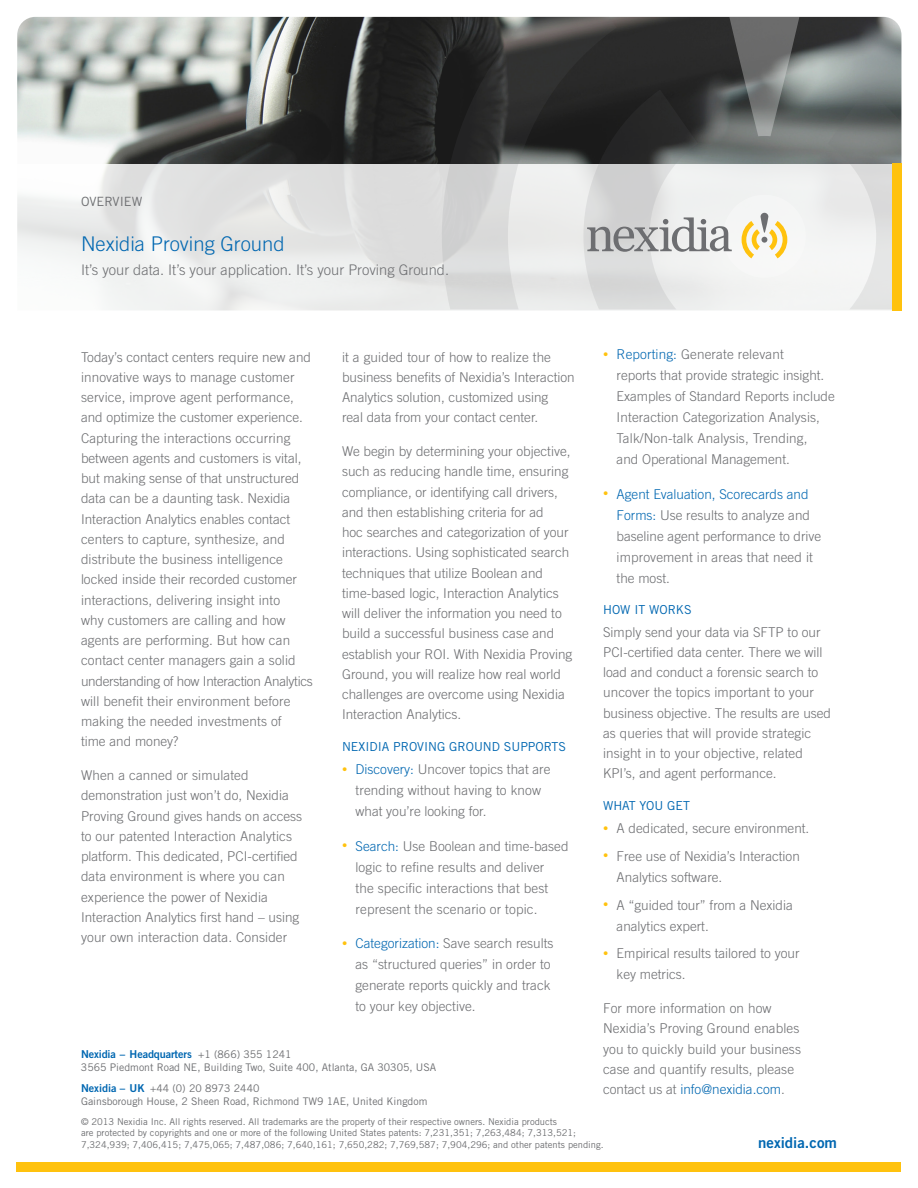
<style>
.page{position:relative;width:918px;height:1188px;background:#fff}
.page>*{position:absolute;margin:0;border:0;box-sizing:border-box;transform-origin:0 0}
.t1{font:300 20.25px "Trade Gothic";color:#0067b1}
.t2{font:15px "Trade Gothic Bold Two";color:#0067b1}
.t3{font:300 14.7px "Trade Gothic";color:#6d6e71}
.t4{font:300 13.5px/20.2px "Trade Gothic";color:#6d6e71}
.t5{font:12.75px "Trade Gothic";color:#6d6e71}
.t6{font:12.3px "Trade Gothic";color:#0067b1}
.t7{font:10.8px "Trade Gothic Bold Two";letter-spacing:-.01em;color:#0067b1}
.t8{font:10.5px/20.2px "Trade Gothic";color:#6d6e71}
.t9{font:9.3px/11.2px "Trade Gothic";color:#6d6e71}
.s1{font-size:10.5px;color:#ffc20e}
.s2{color:#0067b1}
.s3{font-family:"Trade Gothic";font-size:10.5px;color:#6d6e71}
.s4{font-family:"Trade Gothic Bold Two";font-size:10.8px;color:#0067b1}
</style>
<div class="page">
<img style="left:17px;top:17px;width:884px;height:147px">
<svg style="left:17px;top:164px;width:875px;height:146px"></svg>
<svg style="left:828px;top:90px;width:73px;height:219px"></svg>
<svg style="left:442px;top:17px;width:141px;height:292px;background:#898a89"></svg>
<div style="left:723px;top:195px;width:83px;height:83px;background:#f6f7f7;border-radius:50%"></div>
<div style="left:892px;top:164px;width:9px;height:147px;background:#ffc20e"></div>
<svg style="left:583px;top:17px;width:216px;height:292px"></svg>
<div style="left:17px;top:1162px;width:884px;height:9px;background:#ffc20e"></div>
<p class="t5" style="left:81px;top:194px;width:9px">OVERVIEW</p>
<h1 class="t1" style="left:81px;top:231px;width:205px">Nexidia Proving Ground</h1>
<p class="t3" style="left:81px;top:262px;width:370px">It’s your data. It’s your application. It’s your Proving Ground.</p>
<p class="t4" style="left:617px;top:344px;width:220px;line-height:21px;text-indent:-14px"><span class="s1">•</span> <span class="s2">Reporting:</span> Generate relevant<br>reports that provide strategic insight.<br>Examples of Standard Reports include Interaction Categorization Analysis, Talk/Non-talk Analysis, Trending,<br>and Operational Management.</p>
<p class="t4" style="left:617px;top:483px;width:206px;line-height:21px;text-indent:-14px"><span class="s1">•</span> <span class="s2">Agent Evaluation, Scorecards and<br>Forms:</span> Use results to analyze and baseline agent performance to drive improvement in areas that need it the most.</p>
<p class="t6" style="left:603px;top:602px;width:90px">How it works</p>
<p class="t4" style="left:603px;top:622px;width:230px">Simply send your data via SFTP to our PCI-certified data center. There we will load and conduct a forensic search to uncover the topics important to your business objective. The results are used as queries that will provide strategic insight in to your objective, related KPI’s, and agent performance.</p>
<p class="t6" style="left:603px;top:798px;width:88px">What you get</p>
<p class="t4" style="left:603px;top:818px;width:208px"><span class="s1">•</span> A dedicated, secure environment.</p>
<p class="t4" style="left:617px;top:845px;width:185px;line-height:21px;text-indent:-14px"><span class="s1">•</span> Free use of Nexidia’s Interaction<br>Analytics software.</p>
<p class="t4" style="left:617px;top:894px;width:178px;line-height:21px;text-indent:-14px"><span class="s1">•</span> A “guided tour” from a Nexidia analytics expert.</p>
<p class="t4" style="left:617px;top:943px;width:184px;line-height:21px;text-indent:-14px"><span class="s1">•</span> Empirical results tailored to your key metrics.</p>
<p class="t4" style="left:603px;top:998px;width:199px">For more information on how<br>Nexidia’s Proving Ground enables you to quickly build your business case and quantify results, please contact us at <span class="s2">info@nexidia.com</span>.</p>
<p class="t4" style="left:342px;top:347px;width:234px">it a guided tour of how to realize the business benefits of Nexidia’s Interaction Analytics solution, customized using<br>real data from your contact center.</p>
<p class="t4" style="left:342px;top:441px;width:232px">We begin by determining your objective, such as reducing handle time, ensuring compliance, or identifying call drivers, and then establishing criteria for ad<br>hoc searches and categorization of your interactions. Using sophisticated search techniques that utilize Boolean and time-based logic, Interaction Analytics will deliver the information you need to build a successful business case and establish your ROI. With Nexidia Proving Ground, you will realize how real world challenges are overcome using Nexidia Interaction Analytics.</p>
<p class="t6" style="left:342px;top:739px;width:226px">Nexidia Proving Groun d supports</p>
<p class="t4" style="left:356px;top:759px;width:196px;line-height:21px;text-indent:-14px"><span class="s1">•</span> <span class="s2">Discovery:</span> Uncover topics that are trending without having to know what you’re looking for.</p>
<p class="t4" style="left:356px;top:835px;width:215px;line-height:21px;text-indent:-14px"><span class="s1">•</span> <span class="s2">Search:</span> Use Boolean and time-based logic to refine results and deliver<br>the specific interactions that best represent the scenario or topic.</p>
<p class="t4" style="left:356px;top:933px;width:199px;line-height:21px;text-indent:-14px"><span class="s1">•</span> <span class="s2">Categorization:</span> Save search results as “structured queries” in order to generate reports quickly and track to your key objective.</p>
<p class="t4" style="left:81px;top:347px;width:233px">Today’s contact centers require new and innovative ways to manage customer service, improve agent performance, and optimize the customer experience.<br>Capturing the interactions occurring between agents and customers is vital, but making sense of that unstructured data can be a daunting task. Nexidia Interaction Analytics enables contact centers to capture, synthesize, and distribute the business intelligence locked inside their recorded customer interactions, delivering insight into<br>why customers are calling and how agents are performing. But how can contact center managers gain a solid understanding of how Interaction Analytics will benefit their environment before making the needed investments of<br>time and money?</p>
<p class="t4" style="left:81px;top:765px;width:223px">When a canned or simulated demonstration just won’t do, Nexidia Proving Ground gives hands on access to our patented Interaction Analytics platform. This dedicated, PCI-certified data environment is where you can experience the power of Nexidia Interaction Analytics first hand – using your own interaction data. Consider</p>
<p class="t7" style="left:81px;top:1047px;width:212px">Nexidia – Headquarters <span class="s3">+1 (866) 355 1241</span></p>
<p class="t8" style="left:81px;top:1057px;width:343px">3565 Piedmont Road NE, Building Two, Suite 400, Atlanta, GA 30305, USA<br><span class="s4">Nexidia – UK</span> +44 (0) 20 8973 2440</p>
<p class="t8" style="left:81px;top:1091px;width:348px">Gainsborough House, 2 Sheen Road, R ichmond TW9 1AE, U nited Kingdom</p>
<p class="t9" style="left:81px;top:1116px;width:524px">© 2013 Nexidia I nc. All rights reserved. All trademarks are the property of their respective owners. Nexidia products<br>are protected by copyrights and one or more of the following U nited States patents: 7,231,351; 7,263,484; 7,313,521;<br>7,324,939; 7,406,415; 7,475,065; 7,487,086; 7,640,161; 7,650,282; 7,769,587; 7,904,296; and other patents pending.</p>
<p class="t2" style="left:758px;top:1133px;width:80px">nexidia.com</p>
</div>
